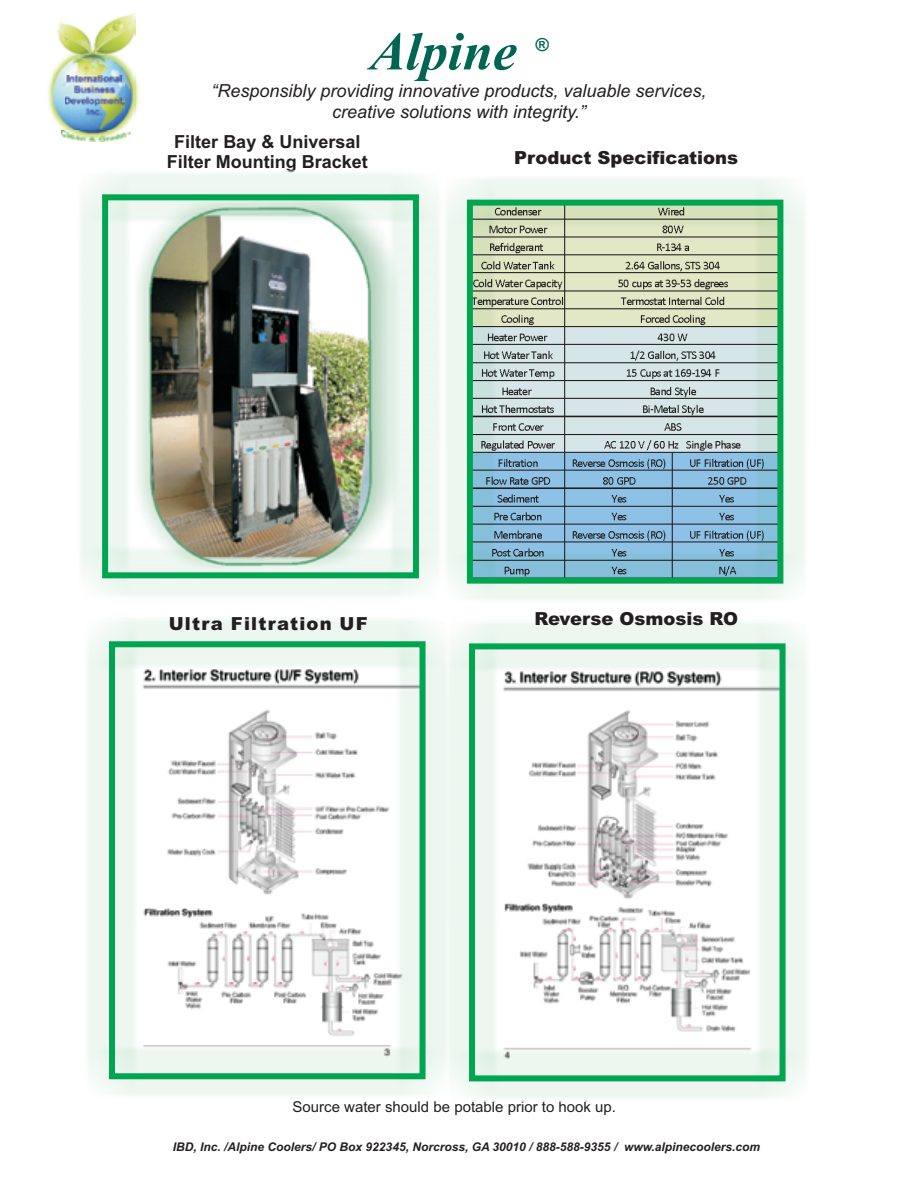
<style>
.page{position:relative;width:918px;height:1188px;background:#fff}
.page>*{position:absolute;margin:0;border:0;box-sizing:border-box;transform-origin:0 0}
.t1{font:italic 700 54px "Times New Roman";color:#006553}
.t2{font:italic 18px/20.1px "Arial";color:#231f20;text-align:center}
.t3{font:700 18px/20.1px "Arial";color:#231f20;text-align:center}
.t4{font:900 18px "Arial";color:#231f20}
.t5{font:900 18px "Arial";letter-spacing:.07em;color:#231f20}
.t6{font:italic 700 18px "Arial";color:#006553}
.t7{font:15px "Arial";color:#231f20}
.t8{font:italic 700 12px "Arial";color:#231f20}
</style>
<div class="page">
<img style="left:48px;top:70px;width:91px;height:72px">
<img style="left:54px;top:14px;width:82px;height:120px">
<img style="left:65px;top:75px;width:59px;height:40px">
<img style="left:62px;top:131px;width:68px;height:10px">
<img style="left:80px;top:171px;width:360px;height:425px">
<div style="left:102px;top:194px;width:317px;height:384px;border:6px solid #00a54f"></div>
<img style="left:446px;top:179px;width:359px;height:421px">
<div style="left:467px;top:200px;width:316px;height:384px;border:6px solid #00a54f"></div>
<img style="left:449px;top:622px;width:358px;height:479px">
<div style="left:469px;top:643px;width:317px;height:438px;border:6px solid #00a54f"></div>
<img style="left:88px;top:620px;width:361px;height:475px">
<div style="left:109px;top:641px;width:317px;height:438px;border:6px solid #00a54f"></div>
<h1 class="t1" style="left:370px;top:33px;width:149px">Alpine</h1>
<p class="t6" style="left:535px;top:38px;width:15px">®</p>
<p class="t2" style="left:211px;top:83px;width:497px">“Responsibly providing innovative products, valuable services, creative solutions with integrity.”</p>
<p class="t4" style="left:514px;top:151px;width:225px">Product Specifications</p>
<p class="t3" style="left:167px;top:134px;width:203px">Filter Bay &amp; Universal<br>Filter Mounting Bracket</p>
<p class="t5" style="left:169px;top:618px;width:201px">Ultra Filtration UF</p>
<p class="t4" style="left:534px;top:612px;width:205px">Reverse Osmosis RO</p>
<p class="t7" style="left:293px;top:1101px;width:325px">Source water should be potable prior to hook up.</p>
<p class="t8" style="left:173px;top:1143px;width:589px">IBD, Inc. /Alpine Coolers/ PO Box 922345, Norcross, GA 30010 / 888-588-9355 / www.alpinecoolers.com</p>
</div>
